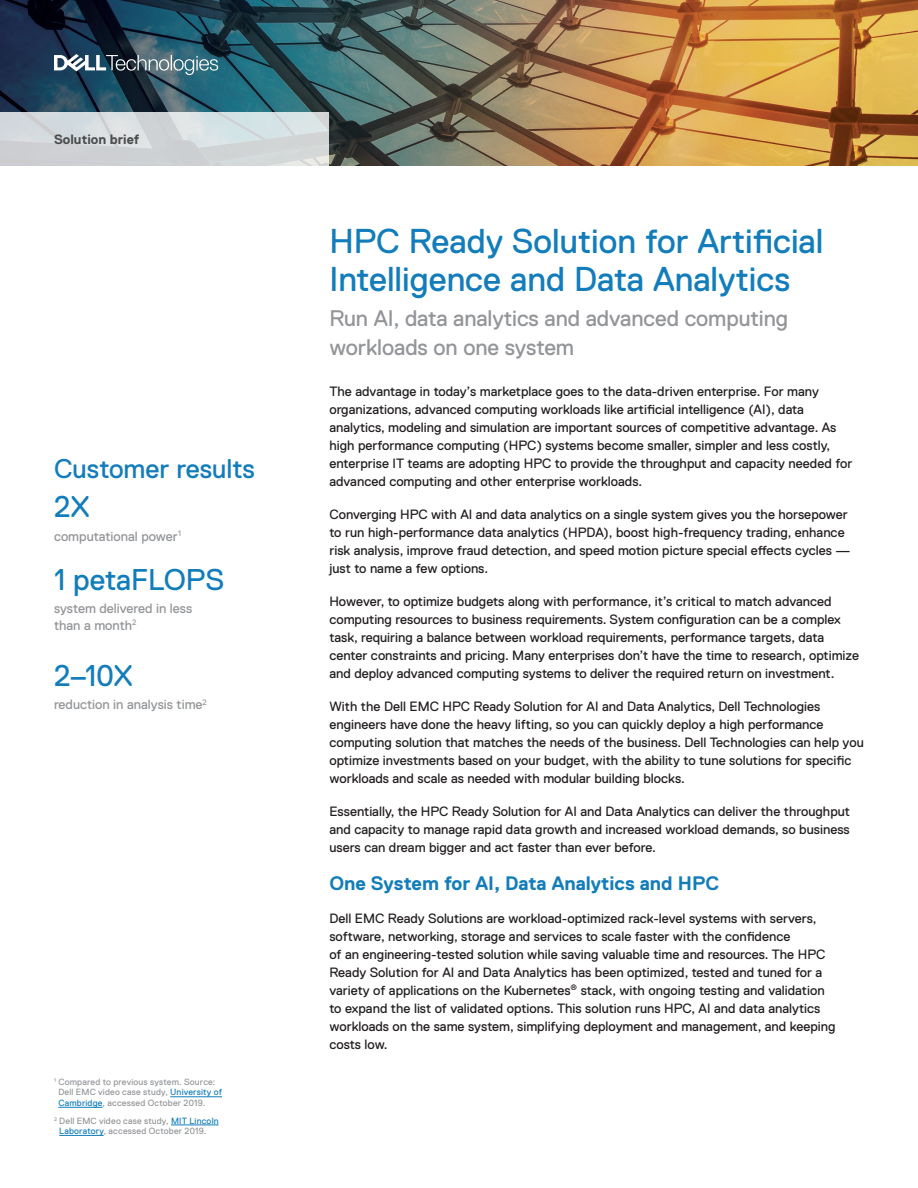
<style>
.page{position:relative;width:918px;height:1188px;background:#fff}
.page>*{position:absolute;margin:0;border:0;box-sizing:border-box;transform-origin:0 0}
.Page_Head_Title_Dell{font:34.5px/37.5px "Dell Replica";color:#127dba}
.Sidebar_Small_Factoi{font:30px "Dell Replica";color:#127dba}
.Sidebar_Small_Factoi-2{font:27px "Dell Replica";color:#127dba}
.Page_Subtitle_Dell_R{font:22.5px/28.5px "Dell Replica";letter-spacing:-.005em;color:#939598}
.Body_Copy_Dell_Repli{font:700 19.5px "Dell Replica";color:#127dba}
.Body_Copy_Dell_Repli-2{font:13.5px/18px "Dell Replica";color:#231f20}
.Sidebar_Factoid_Body{font:13.5px "Dell Replica";color:#939598}
.Sidebar_Small_Factoi-3{font:13.5px/16.5px "Dell Replica";color:#939598}
.Document_Type_Dell_R{font:700 13.5px "Dell Replica";color:#4b4c4d}
.t1{font:9px/10.5px "Dell Replica";letter-spacing:.02em;color:#939598}
.s1{color:#127dba}
</style>
<div class="page">
<img style="left:0;top:0;width:918px;height:166px">
<svg style="left:0;top:112px;width:329px;height:54px;fill:#d2d8da"></svg>
<hr style="left:170px;top:1097px;width:52px;height:1px;background:#127dba">
<hr style="left:58px;top:1107px;width:45px;height:1px;background:#127dba">
<hr style="left:171px;top:1125px;width:48px;height:1px;background:#127dba">
<hr style="left:59px;top:1135px;width:45px;height:1px;background:#127dba">
<svg style="left:54px;top:54px;width:164px;height:21px"></svg>
<p class="Document_Type_Dell_R" style="left:54px;top:132px;width:87px">Solution brief</p>
<p class="Sidebar_Small_Factoi-2" style="left:54px;top:453px;width:202px">Customer results</p>
<p class="Sidebar_Small_Factoi" style="left:54px;top:490px;width:38px">2X</p>
<p class="Sidebar_Factoid_Body" style="left:54px;top:528px;width:129px">computational power<sup>1</sup></p>
<p class="Sidebar_Small_Factoi" style="left:54px;top:563px;width:172px">1 petaFLOPS</p>
<p class="Sidebar_Small_Factoi-3" style="left:54px;top:600px;width:140px">system delivered in less than a month<sup>2</sup></p>
<p class="Sidebar_Small_Factoi" style="left:54px;top:659px;width:80px">2–10X</p>
<p class="Sidebar_Factoid_Body" style="left:54px;top:697px;width:154px">reduction in analysis time<sup>2</sup></p>
<p class="t1" style="left:58px;top:1077px;width:165px;text-indent:-4px"><sup>1</sup> Compared to previous system. Source:<br>Dell EMC video case study, <span class="s1">University of<br>Cambridge</span>, accessed October 2019.</p>
<p class="t1" style="left:59px;top:1115px;width:161px;text-indent:-5px"><sup>2</sup> Dell EMC video case study, <span class="s1">MIT Lincoln<br>Laboratory</span>, accessed October 2019.</p>
<p class="Page_Head_Title_Dell" style="left:329px;top:223px;width:496px">HPC Ready Solution for Artificial<br>Intelligence and Data Analytics</p>
<p class="Page_Subtitle_Dell_R" style="left:329px;top:304px;width:460px">Run AI, data analytics and advanced computing workloads on one system</p>
<p class="Body_Copy_Dell_Repli-2" style="left:329px;top:382px;width:524px">The advantage in today’s marketplace goes to the data‑driven enterprise. For many organizations, advanced computing workloads like artificial intelligence (AI), data analytics, modeling and simulation are important sources of competitive advantage. As high performance computing (HPC) systems become smaller, simpler and less costly, enterprise IT teams are adopting HPC to provide the throughput and capacity needed for advanced computing and other enterprise workloads.</p>
<p class="Body_Copy_Dell_Repli-2" style="left:329px;top:505px;width:523px">Converging HPC with AI and data analytics on a single system gives you the horsepower to run high‑performance data analytics (HPDA), boost high‑frequency trading, enhance risk analysis, improve fraud detection, and speed motion picture special effects cycles — just to name a few options.</p>
<p class="Body_Copy_Dell_Repli-2" style="left:329px;top:592px;width:531px">However, to optimize budgets along with performance, it’s critical to match advanced computing resources to business requirements. System configuration can be a complex task, requiring a balance between workload requirements, performance targets, data center constraints and pricing. Many enterprises don’t have the time to research, optimize and deploy advanced computing systems to deliver the required return on investment.</p>
<p class="Body_Copy_Dell_Repli-2" style="left:329px;top:697px;width:536px">With the Dell EMC HPC Ready Solution for AI and Data Analytics, Dell Technologies engineers have done the heavy lifting, so you can quickly deploy a high performance computing solution that matches the needs of the business. Dell Technologies can help you optimize investments based on your budget, with the ability to tune solutions for specific workloads and scale as needed with modular building blocks.</p>
<p class="Body_Copy_Dell_Repli-2" style="left:329px;top:802px;width:522px;text-align:justify">Essentially, the HPC Ready Solution for AI and Data Analytics can deliver the throughput and capacity to manage rapid data growth and increased workload demands, so business users can dream bigger and act faster than ever before.</p>
<p class="Body_Copy_Dell_Repli" style="left:329px;top:872px;width:391px">One System for AI, Data Analytics and HPC</p>
<p class="Body_Copy_Dell_Repli-2" style="left:329px;top:909px;width:508px">Dell EMC Ready Solutions are workload‑optimized rack‑level systems with servers, software, networking, storage and services to scale faster with the confidence<br>of an engineering‑tested solution while saving valuable time and resources. The HPC Ready Solution for AI and Data Analytics has been optimized, tested and tuned for a variety of applications on the Kubernetes<sup>®</sup> stack, with ongoing testing and validation to expand the list of validated options. This solution runs HPC, AI and data analytics workloads on the same system, simplifying deployment and management, and keeping costs low.</p>
</div>
